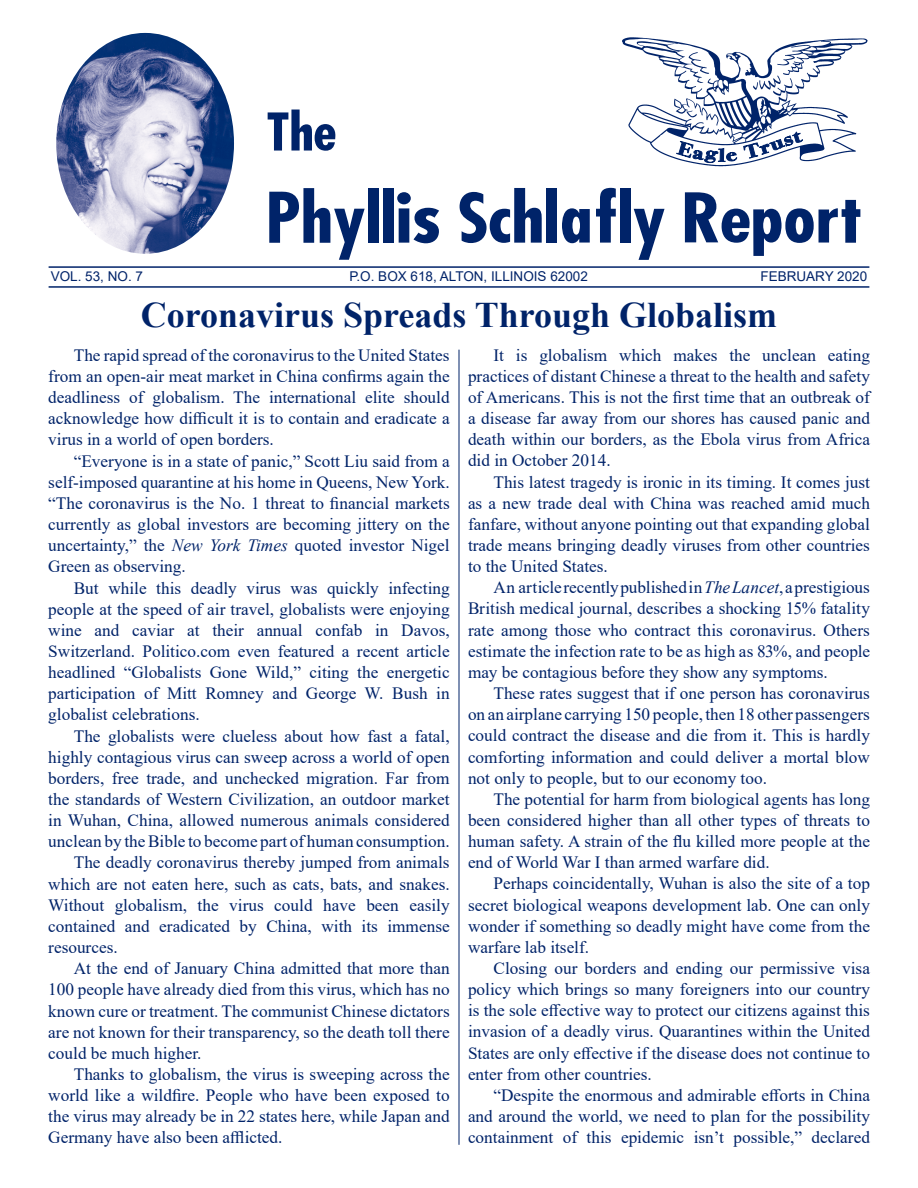
<style>
.page{position:relative;width:918px;height:1188px;background:#fff}
.page>*{position:absolute;margin:0;border:0;box-sizing:border-box;transform-origin:0 0}
.t1{font:700 36px "Times New Roman";color:#002369}
.t2{font:17.25px/21.1px "Times New Roman";color:#002369;text-align:justify}
.t3{font:13.5px "Arial";color:#002369}
.s1{font-style:italic}
</style>
<div class="page">
<hr style="left:49px;top:286px;width:820px;height:2px;background:#002369">
<hr style="left:49px;top:266px;width:820px;height:2px;background:#002369">
<hr style="left:459px;top:350px;width:1px;height:795px;background:#002369">
<svg style="left:268px;top:110px;width:68px;height:41px"></svg>
<svg style="left:269px;top:188px;width:96px;height:72px"></svg>
<div style="left:368px;top:188px;width:11px;height:55px;background:#002369"></div>
<div style="left:383px;top:188px;width:11px;height:55px;background:#002369"></div>
<svg style="left:397px;top:192px;width:42px;height:51px"></svg>
<svg style="left:460px;top:188px;width:82px;height:55px"></svg>
<div style="left:546px;top:188px;width:11px;height:55px;background:#002369"></div>
<svg style="left:562px;top:208px;width:28px;height:35px"></svg>
<svg style="left:596px;top:188px;width:20px;height:55px"></svg>
<div style="left:620px;top:188px;width:10px;height:55px;background:#002369"></div>
<svg style="left:634px;top:209px;width:31px;height:51px"></svg>
<img style="left:56px;top:33px;width:178px;height:221px">
<img style="left:623px;top:37px;width:244px;height:122px">
<svg style="left:676px;top:129px;width:184px;height:127px"></svg>
<p class="t3" style="left:51px;top:267px;width:94px">VOL. 53, NO. 7</p>
<p class="t3" style="left:349px;top:267px;width:240px">P.O. BOX 618, ALTON, ILLINOIS 62002</p>
<p class="t3" style="left:761px;top:267px;width:108px">FEBRUARY 2020</p>
<p class="t1" style="left:141px;top:289px;width:638px">Coronavirus Spreads Through Globalism</p>
<p class="t2" style="left:48px;top:344px;width:403px;text-indent:25px">The rapid spread of the coronavirus to the United States from an open-air meat market in China confirms again the deadliness of globalism. The international elite should acknowledge how difficult it is to contain and eradicate a virus in a world of open borders.</p>
<p class="t2" style="left:48px;top:450px;width:403px;text-indent:25px">“Everyone is in a state of panic,” Scott Liu said from a self-imposed quarantine at his home in Queens, New York. “The coronavirus is the No. 1 threat to financial markets currently as global investors are becoming jittery on the uncertainty,” the <span class="s1">New York Times</span> quoted investor Nigel Green as observing.</p>
<p class="t2" style="left:48px;top:577px;width:403px;text-indent:25px">But while this deadly virus was quickly infecting people at the speed of air travel, globalists were enjoying wine and caviar at their annual confab in Davos, Switzerland. Politico.com even featured a recent article headlined “Globalists Gone Wild,” citing the energetic participation of Mitt Romney and George W. Bush in globalist celebrations.</p>
<p class="t2" style="left:48px;top:725px;width:403px;text-indent:25px">The globalists were clueless about how fast a fatal, highly contagious virus can sweep across a world of open borders, free trade, and unchecked migration. Far from the standards of Western Civilization, an outdoor market in Wuhan, China, allowed numerous animals considered unclean by the Bible to become part of human consumption.</p>
<p class="t2" style="left:48px;top:852px;width:403px;text-indent:25px">The deadly coronavirus thereby jumped from animals which are not eaten here, such as cats, bats, and snakes.<br>Without globalism, the virus could have been easily contained and eradicated by China, with its immense resources.</p>
<p class="t2" style="left:48px;top:957px;width:403px;text-indent:25px">At the end of January China admitted that more than 100 people have already died from this virus, which has no known cure or treatment. The communist Chinese dictators are not known for their transparency, so the death toll there could be much higher.</p>
<p class="t2" style="left:48px;top:1063px;width:403px;text-indent:25px">Thanks to globalism, the virus is sweeping across the world like a wildfire. People who have been exposed to the virus may already be in 22 states here, while Japan and Germany have also been afflicted.</p>
<p class="t2" style="left:468px;top:344px;width:404px;text-indent:25px">It is globalism which makes the unclean eating practices of distant Chinese a threat to the health and safety of Americans. This is not the first time that an outbreak of a disease far away from our shores has caused panic and death within our borders, as the Ebola virus from Africa did in October 2014.</p>
<p class="t2" style="left:468px;top:471px;width:404px;text-indent:25px">This latest tragedy is ironic in its timing. It comes just as a new trade deal with China was reached amid much fanfare, without anyone pointing out that expanding global trade means bringing deadly viruses from other countries to the United States.</p>
<p class="t2" style="left:468px;top:576px;width:404px;text-indent:25px">An article recently published in <span class="s1">The Lancet</span>, a prestigious British medical journal, describes a shocking 15% fatality rate among those who contract this coronavirus. Others estimate the infection rate to be as high as 83%, and people may be contagious before they show any symptoms.</p>
<p class="t2" style="left:468px;top:682px;width:404px;text-indent:25px">These rates suggest that if one person has coronavirus on an airplane carrying 150 people, then 18 other passengers could contract the disease and die from it. This is hardly comforting information and could deliver a mortal blow not only to people, but to our economy too.</p>
<p class="t2" style="left:468px;top:788px;width:404px;text-indent:25px">The potential for harm from biological agents has long been considered higher than all other types of threats to human safety. A strain of the flu killed more people at the end of World War I than armed warfare did.</p>
<p class="t2" style="left:468px;top:873px;width:404px;text-indent:25px">Perhaps coincidentally, Wuhan is also the site of a top secret biological weapons development lab. One can only wonder if something so deadly might have come from the warfare lab itself.</p>
<p class="t2" style="left:468px;top:957px;width:404px;text-indent:25px">Closing our borders and ending our permissive visa policy which brings so many foreigners into our country is the sole effective way to protect our citizens against this invasion of a deadly virus. Quarantines within the United States are only effective if the disease does not continue to enter from other countries.</p>
<p class="t2" style="left:468px;top:1084px;width:404px;text-indent:25px">“Despite the enormous and admirable efforts in China and around the world, we need to plan for the possibility containment of this epidemic isn’t possible,” declared</p>
</div>
